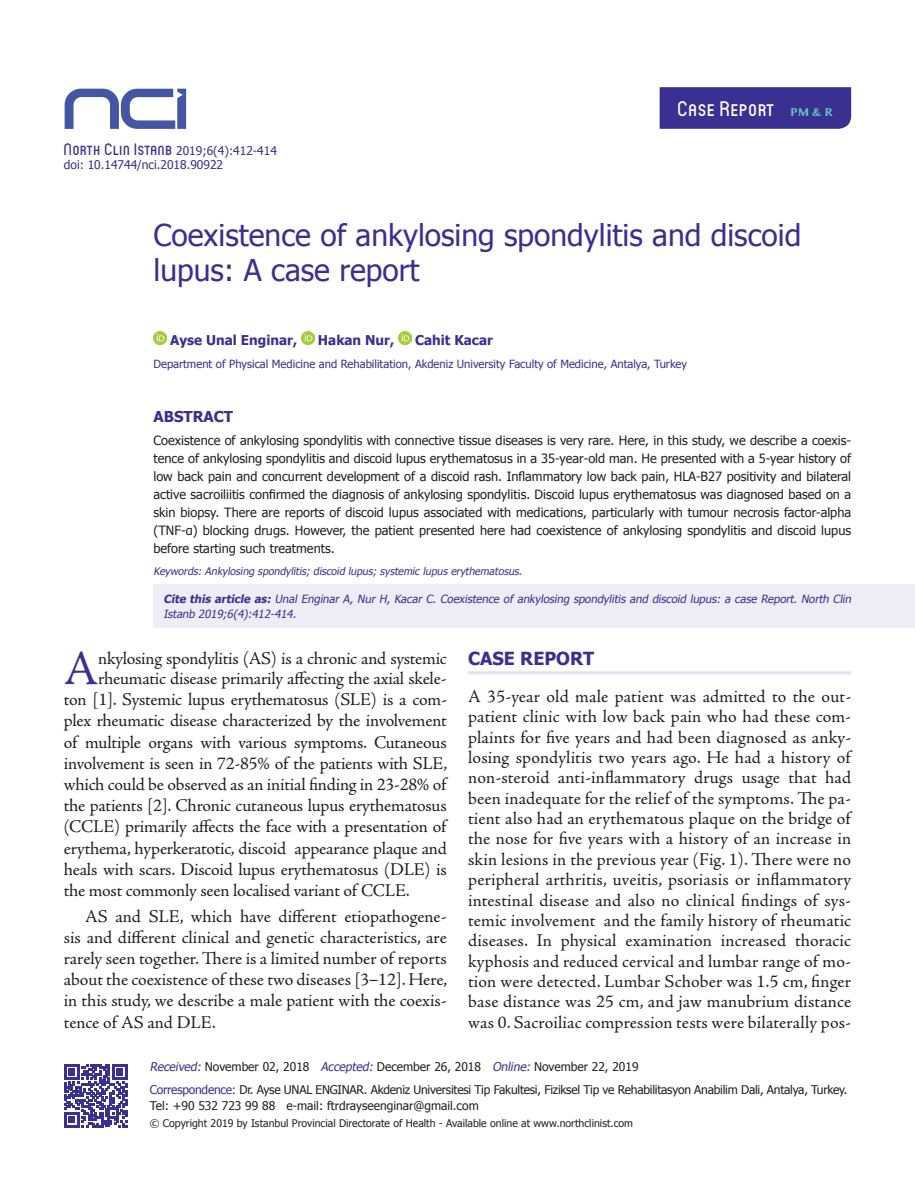
<style>
.page{position:relative;width:915px;height:1191px;background:#fff}
.page>*{position:absolute;margin:0;border:0;box-sizing:border-box;transform-origin:0 0}
.t1{font:48.9px "Adobe Jenson Pro";color:#3a3091}
.t2{font:30px/34.5px "Tahoma";color:#3a3091}
.t3{font:500 21px "Circula";letter-spacing:.055em;color:#fff}
.t4{font:18px/20.4px "Adobe Jenson Pro";letter-spacing:-.01em;color:#231f20;text-align:justify}
.t5{font:700 18px "Tahoma";color:#3a3091}
.t6{font:700 15px "Tahoma";color:#3a3091}
.t7{font:700 13.5px "Tahoma";color:#3a3091}
.t8{font:12.75px/18px "Tahoma";color:#231f20;text-align:justify}
.t9{font:12px/23px "Tahoma";letter-spacing:-.02em;color:#231f20}
.t10{font:12px/14.4px "Tahoma";color:#3a3091}
.t11{font:12px "Tahoma";color:#231f20}
.t12{font:italic 11.25px/15px "Tahoma";color:#3a3091}
.t13{font:11.25px "Tahoma";color:#3a3091}
.t14{font:10.5px "Tahoma";color:#231f20}
.t15{font:italic 10.5px "Tahoma";color:#3a3091}
.s1{font-family:"Circula";font-weight:500;font-size:16.5px}
.s2{font-family:"Tamil MN";font-weight:700;font-size:11.25px;color:#61c5c0}
.s3{font-weight:700}
.s4{font-family:"Myriad Pro"}
.s5{font-style:italic;color:#3a3091}
.s6{color:#3a3091}
</style>
<div class="page">
<svg style="left:153px;top:332px;width:13px;height:12px"></svg>
<svg style="left:301px;top:332px;width:13px;height:12px"></svg>
<svg style="left:398px;top:332px;width:13px;height:12px"></svg>
<svg style="left:65px;top:89px;width:121px;height:40px"></svg>
<div style="left:659px;top:87px;width:191px;height:42px;background:#3a3091"></div>
<svg style="left:64px;top:1064px;width:63px;height:63px"></svg>
<div style="left:153px;top:584px;width:761px;height:44px;background:#eeedf5"></div>
<hr style="left:468px;top:671px;width:382px;height:3px;background:#e2e0f0">
<p class="t10" style="left:64px;top:143px;width:214px"><span class="s1">North Clin Istanb</span> 2019;6(4):412-414 doi: 10.14744/nci.2018.90922</p>
<p class="t3" style="left:677px;top:96px;width:156px">Case Report <span class="s2">PM &amp; R</span></p>
<h2 class="t2" style="left:153px;top:217px;width:649px">Coexistence of ankylosing spondylitis and discoid lupus: A case report</h2>
<p class="t7" style="left:170px;top:330px;width:129px">Ayse Unal Enginar,</p>
<p class="t7" style="left:318px;top:330px;width:78px">Hakan Nur,</p>
<p class="t7" style="left:415px;top:330px;width:79px">Cahit Kacar</p>
<p class="t13" style="left:153px;top:357px;width:535px">Department of Physical Medicine and Rehabilitation, Akdeniz University Faculty of Medicine, Antalya, Turkey</p>
<p class="t6" style="left:153px;top:406px;width:81px">ABSTRACT</p>
<p class="t8" style="left:153px;top:430px;width:699px">Coexistence of ankylosing spondylitis with connective tissue diseases is very rare. Here, in this study, we describe a coexis&shy;tence of ankylosing spondylitis and discoid lupus erythematosus in a 35-year-old man. He presented with a 5-year history of low back pain and concurrent development of a discoid rash. Inflammatory low back pain, HLA-B27 positivity and bilateral active sacroiliitis confirmed the diagnosis of ankylosing spondylitis. Discoid lupus erythematosus was diagnosed based on a skin biopsy. There are reports of discoid lupus associated with medications, particularly with tumour necrosis factor-alpha (TNF-α) blocking drugs. However, the patient presented here had coexistence of ankylosing spondylitis and discoid lupus before starting such treatments.</p>
<p class="t15" style="left:153px;top:564px;width:372px">Keywords: Ankylosing spondylitis; discoid lupus; systemic lupus erythematosus.</p>
<p class="t12" style="left:163px;top:590px;width:691px"><span class="s3">Cite this article as:</span> Unal Enginar A, Nur H, Kacar C. Coexistence of ankylosing spondylitis and discoid lupus: a case Report. North Clin<br>Istanb 2019;6(4):412-414.</p>
<h1 class="t1" style="left:64px;top:641px;width:36px">A</h1>
<p class="t4" style="left:98px;top:648px;width:350px">nkylosing spondylitis (AS) is a chronic and systemic</p>
<p class="t4" style="left:98px;top:668px;width:350px">rheumatic disease primarily affecting the axial skele-</p>
<p class="t4" style="left:64px;top:689px;width:384px">ton [1]. Systemic lupus erythematosus (SLE) is a com-</p>
<p class="t4" style="left:64px;top:711px;width:384px">plex rheumatic disease characterized by the involvement</p>
<p class="t4" style="left:64px;top:732px;width:384px">of multiple organs with various symptoms. Cutaneous</p>
<p class="t4" style="left:64px;top:753px;width:385px">involvement is seen in 72-85% of the patients with SLE,</p>
<p class="t4" style="left:64px;top:774px;width:384px">which could be observed as an initial finding in 23-28% of</p>
<p class="t4" style="left:64px;top:795px;width:384px">the patients [2]. Chronic cutaneous lupus erythematosus</p>
<p class="t4" style="left:64px;top:817px;width:384px">(CCLE) primarily affects the face with a presentation of</p>
<p class="t4" style="left:64px;top:838px;width:384px">erythema, hyperkeratotic, discoid appearance plaque and</p>
<p class="t4" style="left:64px;top:859px;width:384px">heals with scars. Discoid lupus erythematosus (DLE) is</p>
<p class="t4" style="left:64px;top:880px;width:347px">the most commonly seen localised variant of CCLE.</p>
<p class="t4" style="left:64px;top:905px;width:385px;line-height:21.1px;text-indent:21px">AS and SLE, which have different etiopathogene&shy;sis and different clinical and genetic characteristics, are rarely seen together. There is a limited number of reports about the coexistence of these two diseases [3<span class="s4">–</span>12]. Here, in this study, we describe a male patient with the coexis&shy;tence of AS and DLE.</p>
<p class="t5" style="left:468px;top:645px;width:127px">CASE REPORT</p>
<p class="t4" style="left:468px;top:686px;width:384px">A 35-year old male patient was admitted to the out&shy;patient clinic with low back pain who had these com&shy;plaints for five years and had been diagnosed as anky&shy;losing spondylitis two years ago. He had a history of non-steroid anti-inflammatory drugs usage that had been inadequate for the relief of the symptoms. The pa&shy;tient also had an erythematous plaque on the bridge of the nose for five years with a history of an increase in skin lesions in the previous year (Fig. 1). There were no peripheral arthritis, uveitis, psoriasis or inflammatory intestinal disease and also no clinical findings of sys&shy;temic involvement and the family history of rheumatic diseases. In physical examination increased thoracic kyphosis and reduced cervical and lumbar range of mo&shy;tion were detected. Lumbar Schober was 1.5 cm, finger base distance was 25 cm, and jaw manubrium distance was 0. Sacroiliac compression tests were bilaterally pos-</p>
<p class="t9" style="left:150px;top:1054px;width:698px"><span class="s5">Received:</span> November 02, 2018 <span class="s5">Accepted:</span>December 26, 2018 <span class="s5">Online:</span> November 22, 2019<br><span class="s6">Correspondence:</span> Dr. Ayse UNAL ENGINAR. Akdeniz Universitesi Tip Fakultesi, Fiziksel Tip ve Rehabilitasyon Anabilim Dali, Antalya, Turkey.</p>
<p class="t11" style="left:150px;top:1098px;width:330px">Tel: +90 532 723 99 88 e-mail: ftrdrayseenginar@gmail.com</p>
<p class="t14" style="left:150px;top:1116px;width:484px">© Copyright 2019 by Istanbul Provincial Directorate of Health - Available online at www.northclinist.com</p>
</div>
